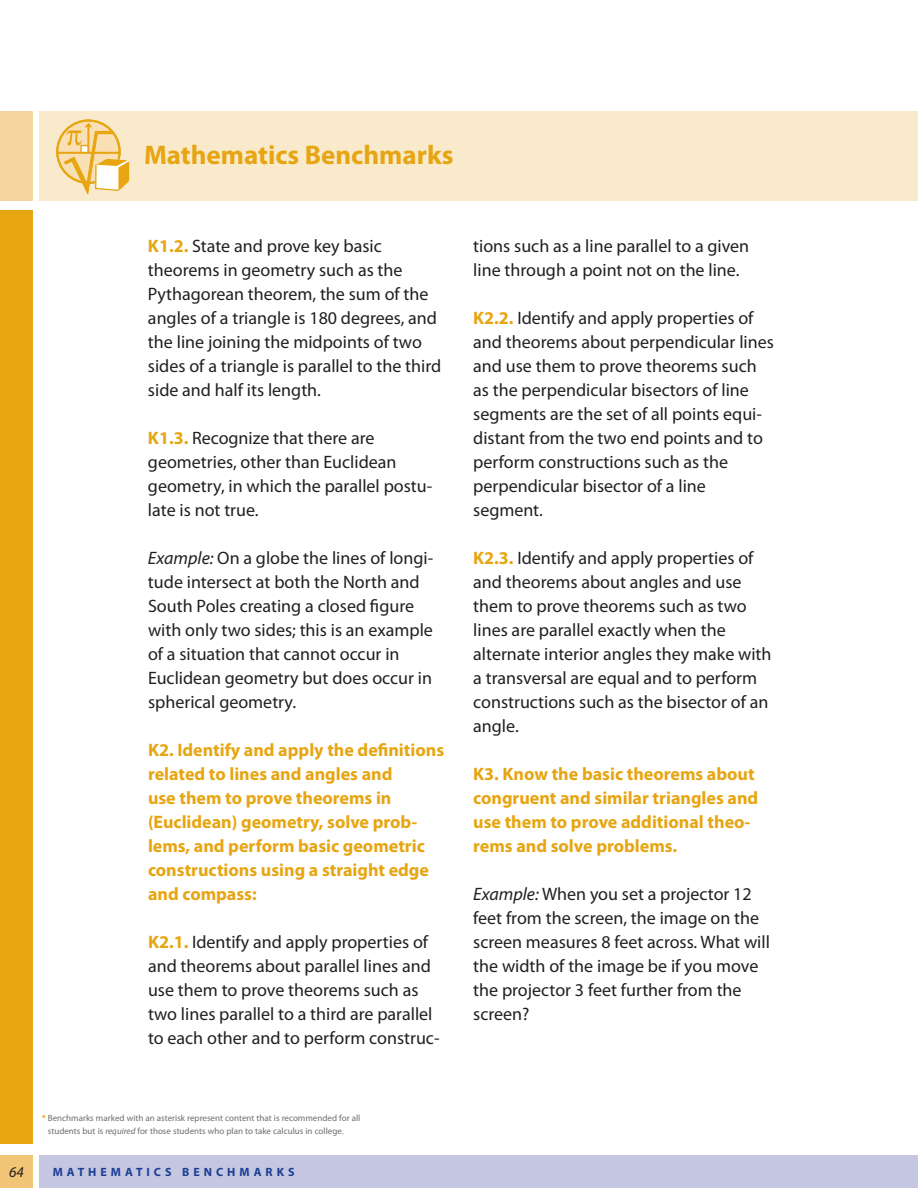
<style>
.page{position:relative;width:918px;height:1188px;background:#fff}
.page>*{position:absolute;margin:0;border:0;box-sizing:border-box;transform-origin:0 0}
.t1{font:700 27px "Myriad Pro";color:#e7a512}
.t2{font:18px/24px "Myriad Pro";color:#231f20}
.t3{font:700 18px/24px "Myriad Pro";color:#e7a512}
.t4{font:italic 15px "Myriad Pro";color:#231f20}
.t5{font:700 12px "Myriad Pro";letter-spacing:.335em;color:#1b3f94}
.t6{font:9px/13.5px "Myriad Pro";color:#6c6d70}
.s1{font-weight:700;color:#e7a512}
.s2{font-style:italic}
</style>
<div class="page">
<div style="left:0;top:111px;width:918px;height:90px;background:#f9eacb"></div>
<div style="left:0;top:111px;width:36px;height:90px;background:#f7d69e"></div>
<svg style="left:57px;top:121px;width:63px;height:62px"></svg>
<hr style="left:57px;top:152px;width:63px;height:2px;background:#e7a512">
<div style="left:56px;top:119px;width:65px;height:65px;border:2px solid #e7a512;border-radius:50%"></div>
<svg style="left:64px;top:123px;width:65px;height:71px"></svg>
<div style="left:0;top:1152px;width:918px;height:36px;background:#c5c6e1"></div>
<div style="left:0;top:1152px;width:36px;height:36px;background:#f1c575"></div>
<div style="left:0;top:1149px;width:918px;height:6px;background:#fff"></div>
<div style="left:0;top:210px;width:36px;height:933px;background:#e7a512"></div>
<div style="left:33px;top:0;width:6px;height:1188px;background:#fff"></div>
<h1 class="t1" style="left:144px;top:145px;width:311px">Mathematics Benchmarks</h1>
<p class="t2" style="left:148px;top:236px;width:295px"><span class="s1">K1.2.</span> State and prove key basic theorems in geometry such as the Pythagorean theorem, the sum of the angles of a triangle is 180 degrees, and the line joining the midpoints of two sides of a triangle is parallel to the third side and half its length.</p>
<p class="t2" style="left:148px;top:428px;width:286px"><span class="s1">K1.3.</span> Recognize that there are geometries, other than Euclidean geometry, in which the parallel postu&shy;late is not true.</p>
<p class="t2" style="left:148px;top:548px;width:287px"><span class="s2">Example:</span> On a globe the lines of longi&shy;tude intersect at both the North and South Poles creating a closed figure with only two sides; this is an example of a situation that cannot occur in Euclidean geometry but does occur in spherical geometry.</p>
<p class="t3" style="left:148px;top:740px;width:298px">K2. Identify and apply the definitions related to lines and angles and<br>use them to prove theorems in (Euclidean) geometry, solve prob&shy;lems, and perform basic geometric constructions using a straight edge and compass:</p>
<p class="t2" style="left:148px;top:932px;width:293px"><span class="s1">K2.1.</span> Identify and apply properties of and theorems about parallel lines and use them to prove theorems such as two lines parallel to a third are parallel to each other and to perform construc-</p>
<p class="t6" style="left:48px;top:1112px;width:314px;text-indent:-6px"><span class="s1">*</span> Benchmarks marked with an asterisk represent content that is recommended for all students but is <span class="s2">required</span> for those students who plan to take calculus in college.</p>
<p class="t4" style="left:9px;top:1167px;width:16px">64</p>
<p class="t5" style="left:53px;top:1167px;width:243px">MATHEMATICS BENCHMARKS</p>
<p class="t2" style="left:473px;top:236px;width:277px">tions such as a line parallel to a given line through a point not on the line.</p>
<p class="t2" style="left:473px;top:308px;width:302px"><span class="s1">K2.2.</span> Identify and apply properties of and theorems about perpendicular lines and use them to prove theorems such as the perpendicular bisectors of line segments are the set of all points equi&shy;distant from the two end points and to perform constructions such as the perpendicular bisector of a line segment.</p>
<p class="t2" style="left:473px;top:548px;width:300px"><span class="s1">K2.3.</span> Identify and apply properties of and theorems about angles and use them to prove theorems such as two lines are parallel exactly when the alternate interior angles they make with a transversal are equal and to perform constructions such as the bisector of an angle.</p>
<p class="t3" style="left:473px;top:764px;width:287px">K3. Know the basic theorems about congruent and similar triangles and use them to prove additional theo&shy;rems and solve problems.</p>
<p class="t2" style="left:473px;top:884px;width:298px"><span class="s2">Example:</span> When you set a projector 12 feet from the screen, the image on the screen measures 8 feet across. What will the width of the image be if you move the projector 3 feet further from the screen?</p>
</div>
